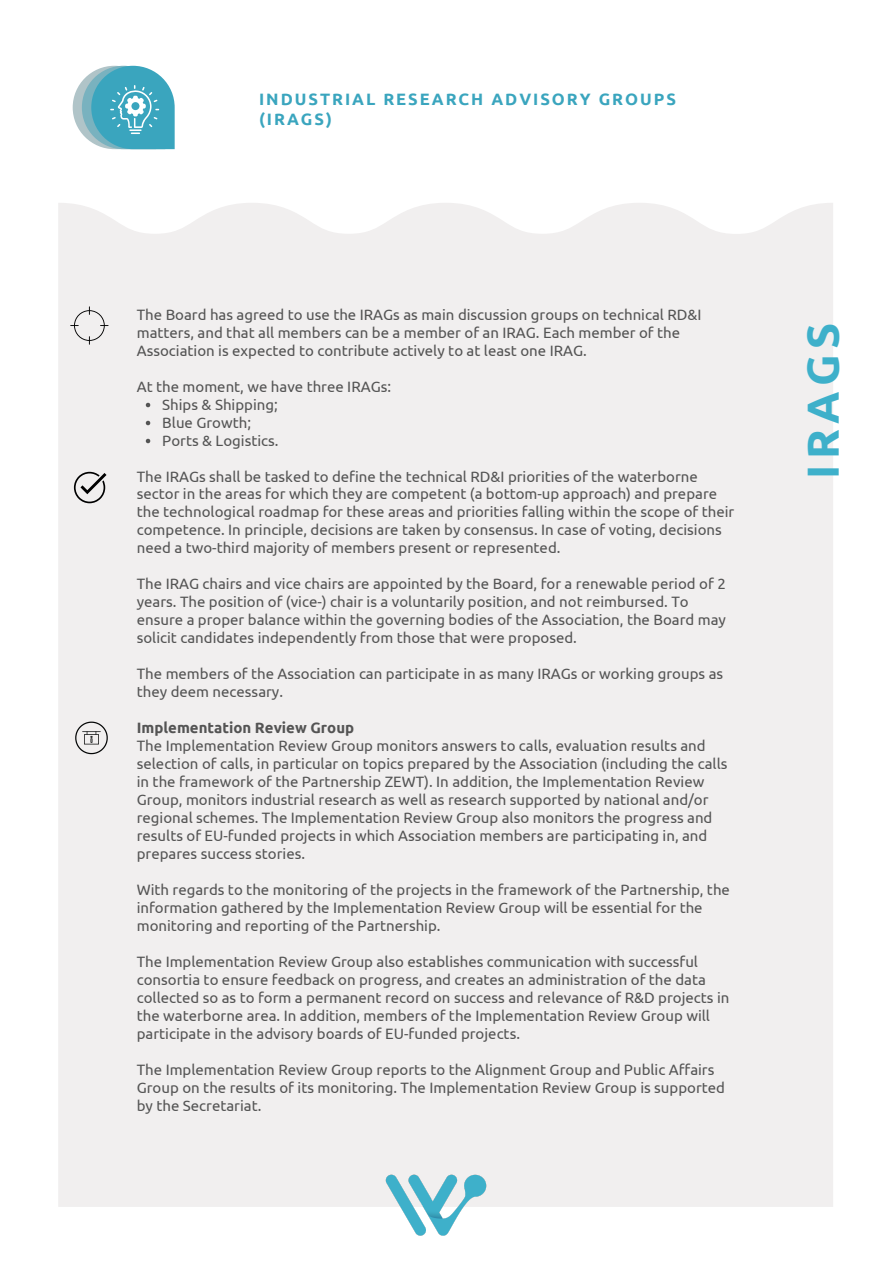
<style>
.page{position:relative;width:893px;height:1264px;background:#fff}
.page>*{position:absolute;margin:0;border:0;box-sizing:border-box;transform-origin:0 0}
.t1{font:700 45px "Ubuntu";letter-spacing:.12em;color:#3eb0ca}
.t2{font:700 16.5px/20.2px "Ubuntu";letter-spacing:.12em;color:#3aa5be}
.t3{font:15px/18px "Ubuntu";color:#545454}
.t4{font:700 15px "Ubuntu";color:#545454}
</style>
<div class="page">
<div style="left:58px;top:203px;width:775px;height:1003px;background:#f1efef"></div>
<svg style="left:146px;top:403px;width:4px;height:4px"></svg>
<svg style="left:146px;top:421px;width:4px;height:4px"></svg>
<svg style="left:146px;top:439px;width:4px;height:4px"></svg>
<svg style="left:74px;top:472px;width:32px;height:31px"></svg>
<svg style="left:73px;top:66px;width:102px;height:83px"></svg>
<img style="left:382px;top:1173px;width:108px;height:63px">
<svg style="left:70px;top:306px;width:38px;height:39px"></svg>
<svg style="left:75px;top:721px;width:33px;height:33px"></svg>
<p class="t2" style="left:259px;top:88px;width:418px">INDUSTRIAL RESEARCH ADVISORY GROUPS (IRAGS)</p>
<p class="t3" style="left:137px;top:305px;width:566px">The Board has agreed to use the IRAGs as main discussion groups on technical RD&amp;I matters, and that all members can be a member of an IRAG. Each member of the<br>Association is expected to contribute actively to at least one IRAG.</p>
<p class="t3" style="left:137px;top:377px;width:256px">At the moment, we have three IRAGs:</p>
<p class="t3" style="left:162px;top:395px;width:118px">Ships &amp; Shipping;<br>Blue Growth;<br>Ports &amp; Logistics.</p>
<p class="t3" style="left:137px;top:467px;width:599px">The IRAGs shall be tasked to define the technical RD&amp;I priorities of the waterborne sector in the areas for which they are competent (a bottom-up approach) and prepare the technological roadmap for these areas and priorities falling within the scope of their competence. In principle, decisions are taken by consensus. In case of voting, decisions need a two-third majority of members present or represented.</p>
<p class="t3" style="left:137px;top:575px;width:590px">The IRAG chairs and vice chairs are appointed by the Board, for a renewable period of 2 years. The position of (vice-) chair is a voluntarily position, and not reimbursed. To ensure a proper balance within the governing bodies of the Association, the Board may solicit candidates independently from those that were proposed.</p>
<p class="t3" style="left:137px;top:665px;width:588px">The members of the Association can participate in as many IRAGs or working groups as they deem necessary.</p>
<p class="t4" style="left:137px;top:719px;width:219px">Implementation Review Group</p>
<p class="t3" style="left:137px;top:736px;width:592px">The Implementation Review Group monitors answers to calls, evaluation results and selection of calls, in particular on topics prepared by the Association (including the calls in the framework of the Partnership ZEWT). In addition, the Implementation Review Group, monitors industrial research as well as research supported by national and/or regional schemes. The Implementation Review Group also monitors the progress and results of EU-funded projects in which Association members are participating in, and prepares success stories.</p>
<p class="t3" style="left:137px;top:880px;width:594px">With regards to the monitoring of the projects in the framework of the Partnership, the information gathered by the Implementation Review Group will be essential for the monitoring and reporting of the Partnership.</p>
<p class="t3" style="left:137px;top:952px;width:594px">The Implementation Review Group also establishes communication with successful consortia to ensure feedback on progress, and creates an administration of the data collected so as to form a permanent record on success and relevance of R&amp;D projects in the waterborne area. In addition, members of the Implementation Review Group will participate in the advisory boards of EU-funded projects.</p>
<p class="t3" style="left:137px;top:1060px;width:589px">The Implementation Review Group reports to the Alignment Group and Public Affairs<br>Group on the results of its monitoring. The Implementation Review Group is supported by the Secretariat.</p>
<h1 class="t1" style="left:796px;top:478px;width:157px;rotate:-90deg">IRAGS</h1>
</div>
